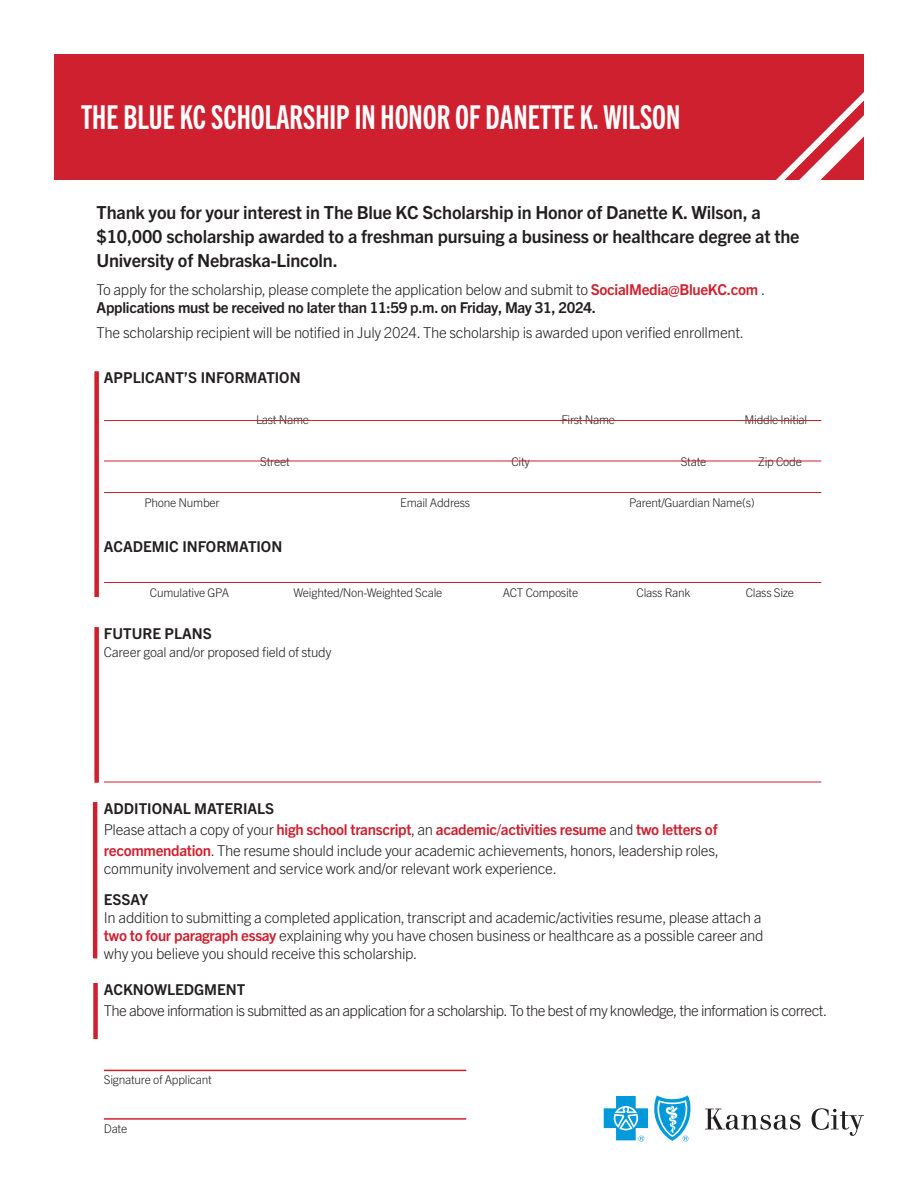
<style>
.page{position:relative;width:918px;height:1188px;background:#fff}
.page>*{position:absolute;margin:0;border:0;box-sizing:border-box;transform-origin:0 0}
.S1{font:33px "Trade Gothic Next LT Pro Bd Cm";color:#fff}
.InTro_Paragraph{font:700 18px/24px "Trade Gothic Next LT Pro";letter-spacing:-.01em;color:#231f20}
.Body{font:300 15px/18px "Trade Gothic Next LT Pro";letter-spacing:-.02em;color:#231f20}
.Body-2{font:300 15px "Trade Gothic Next LT Pro";letter-spacing:-.045em;color:#231f20}
.S1-2{font:700 15px "Trade Gothic Next LT Pro";color:#231f20}
.Body-3{font:300 13.5px "Trade Gothic Next LT Pro";letter-spacing:-.02em;color:#231f20}
.Body-4{font:300 12px "Trade Gothic Next LT Pro";letter-spacing:-.02em;color:#231f20}
.s1{font-weight:700;color:#cf202f}
.s2{font-weight:700}
</style>
<div class="page">
<div style="left:54px;top:54px;width:810px;height:125px;background:#cf202f"></div>
<div style="left:93px;top:983px;width:5px;height:56px;background:#cf202f"></div>
<div style="left:94px;top:627px;width:5px;height:156px;background:#cf202f"></div>
<div style="left:94px;top:371px;width:5px;height:226px;background:#cf202f"></div>
<svg style="left:757px;top:92px;width:107px;height:88px"></svg>
<svg style="left:705px;top:1109px;width:95px;height:21px"></svg>
<svg style="left:812px;top:1108px;width:52px;height:28px"></svg>
<svg style="left:604px;top:1096px;width:87px;height:45px"></svg>
<hr style="left:104px;top:1118px;width:362px;height:2px;background:#cf202f">
<hr style="left:104px;top:1070px;width:362px;height:1px;background:#cf202f">
<hr style="left:104px;top:782px;width:717px;height:1px;background:#cf202f">
<hr style="left:104px;top:582px;width:717px;height:1px;background:#cf202f">
<hr style="left:104px;top:492px;width:717px;height:1px;background:#cf202f">
<hr style="left:104px;top:461px;width:717px;height:1px;background:#cf202f">
<hr style="left:104px;top:420px;width:717px;height:1px;background:#cf202f">
<hr style="left:93px;top:802px;width:4px;height:156px;background:#cf202f">
<p class="S1" style="left:81px;top:95px;width:601px">THE BLUE KC SCHOLARSHIP IN HONOR OF DANETTE K. WILSON</p>
<p class="InTro_Paragraph" style="left:97px;top:200px;width:704px">Thank you for your interest in The Blue KC Scholarship in Honor of Danette K. Wilson, a $10,000 scholarship awarded to a freshman pursuing a business or healthcare degree at the<br>University of Nebraska-Lincoln.</p>
<p class="Body" style="left:97px;top:280px;width:670px">To apply for the scholarship, please complete the application below and submit to <span class="s1">SocialMedia@BlueKC.com</span> .<br><span class="s2">Applications must be received no later than 11:59 p.m. on Friday, May 31, 2024.</span></p>
<p class="Body" style="left:97px;top:322px;width:649px">The scholarship recipient will be notified in July 2024. The scholarship is awarded upon verified enrollment.</p>
<p class="S1-2" style="left:104px;top:367px;width:198px">APPLICANT’S INFORMATION</p>
<p class="Body-4" style="left:256px;top:412px;width:54px">Last Name</p>
<p class="Body-4" style="left:561px;top:412px;width:55px">First Name</p>
<p class="Body-4" style="left:745px;top:412px;width:64px">Middle Initial</p>
<p class="Body-4" style="left:260px;top:453px;width:31px">Street</p>
<p class="Body-4" style="left:511px;top:453px;width:20px">City</p>
<p class="Body-4" style="left:681px;top:453px;width:27px">State</p>
<p class="Body-4" style="left:758px;top:453px;width:45px">Zip Code</p>
<p class="Body-4" style="left:144px;top:494px;width:77px">Phone Number</p>
<p class="Body-4" style="left:400px;top:494px;width:72px">Email Address</p>
<p class="Body-4" style="left:629px;top:494px;width:127px">Parent/Guardian Name(s)</p>
<p class="S1-2" style="left:104px;top:536px;width:180px">ACADEMIC INFORMATION</p>
<p class="Body-4" style="left:150px;top:584px;width:81px">Cumulative GPA</p>
<p class="Body-4" style="left:294px;top:584px;width:150px">Weighted/Non-Weighted Scale</p>
<p class="Body-4" style="left:503px;top:584px;width:77px">ACT Composite</p>
<p class="Body-4" style="left:637px;top:584px;width:56px">Class Rank</p>
<p class="Body-4" style="left:746px;top:584px;width:50px">Class Size</p>
<p class="S1-2" style="left:104px;top:623px;width:109px">FUTURE PLANS</p>
<p class="Body-3" style="left:104px;top:642px;width:229px">Career goal and/or proposed field of study</p>
<p class="S1-2" style="left:104px;top:798px;width:172px">ADDITIONAL MATERIALS</p>
<p class="Body" style="left:104px;top:818px;width:617px;line-height:21px">Please attach a copy of your <span class="s1">high school transcript</span>, an <span class="s1">academic/activities resume</span> and <span class="s1">two letters of recommendation</span>. The resume should include your academic achievements, honors, leadership roles,</p>
<p class="Body" style="left:104px;top:858px;width:454px">community involvement and service work and/or relevant work experience.</p>
<p class="S1-2" style="left:104px;top:889px;width:46px">ESSAY</p>
<p class="Body" style="left:104px;top:908px;width:661px">In addition to submitting a completed application, transcript and academic/activities resume, please attach a <span class="s1">two to four paragraph essay</span> explaining why you have chosen business or healthcare as a possible career and why you believe you should receive this scholarship.</p>
<p class="S1-2" style="left:104px;top:979px;width:143px">ACKNOWLEDGMENT</p>
<p class="Body-2" style="left:104px;top:1000px;width:725px">The above information is submitted as an application for a scholarship. To the best of my knowledge, the information is correct.</p>
<p class="Body-4" style="left:104px;top:1072px;width:109px">Signature of Applicant</p>
<p class="Body-4" style="left:104px;top:1120px;width:25px">Date</p>
</div>
